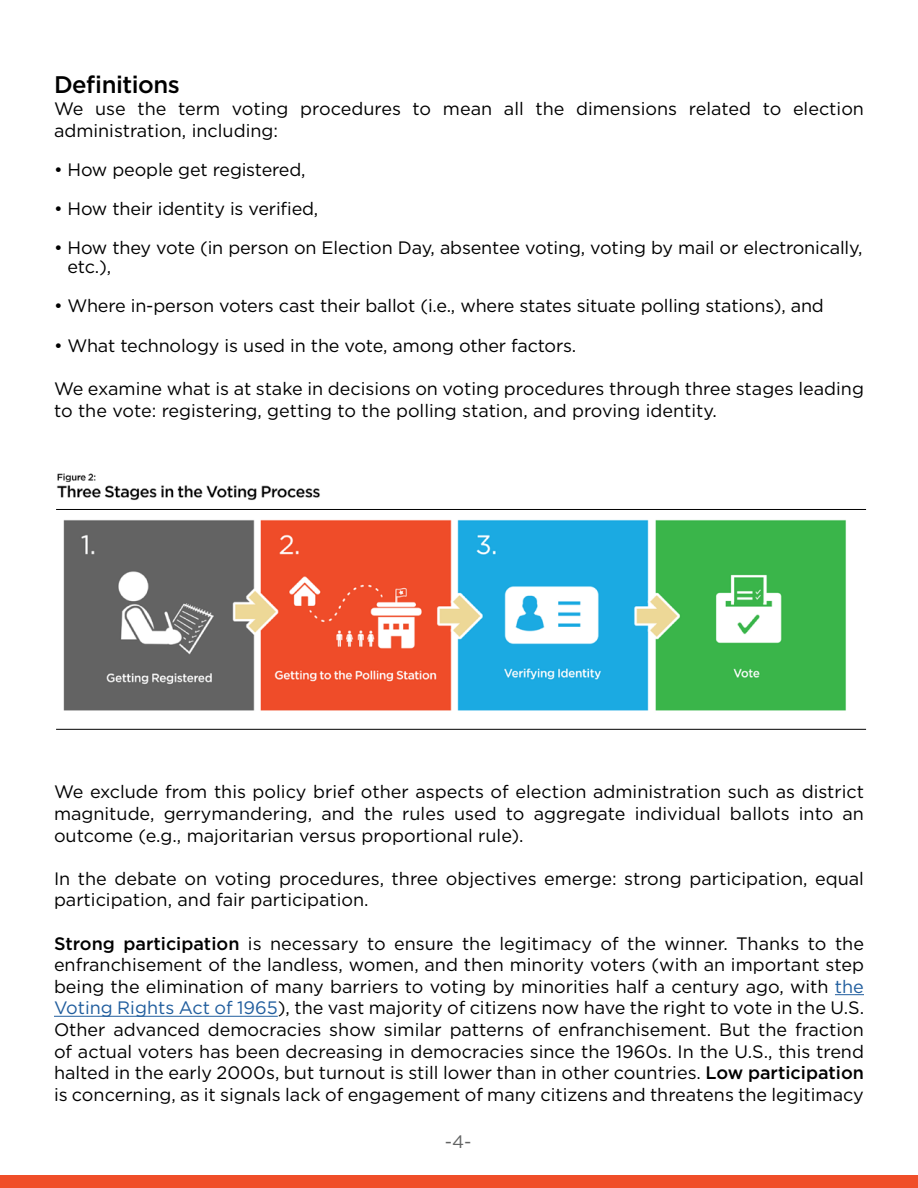
<style>
.page{position:relative;width:918px;height:1188px;background:#fff}
.page>*{position:absolute;margin:0;border:0;box-sizing:border-box;transform-origin:0 0}
.t1{font:500 24px "Gotham";letter-spacing:-.02em;color:#000}
.t2{font:18px/21.6px "Gotham";color:#000}
.t3{font:18px "Gotham";color:#626363}
.s1{font-weight:500}
.s2{color:#215e9e}
</style>
<div class="page">
<img style="left:56px;top:473px;width:811px;height:257px">
<svg style="left:835px;top:994px;width:29px;height:1px"></svg>
<hr style="left:54px;top:1016px;width:224px;height:1px;background:#215e9e">
<hr style="left:56px;top:509px;width:810px;height:1px;background:#000">
<hr style="left:56px;top:729px;width:810px;height:1px;background:#000">
<svg style="left:0;top:1175px;width:1px;height:13px"></svg>
<div style="left:1px;top:1175px;width:917px;height:13px;background:#f04e29"></div>
<h1 class="t1" style="left:54px;top:69px;width:127px">Definitions</h1>
<p class="t2" style="left:54px;top:97px;width:812px">We use the term voting procedures to mean all the dimensions related to election administration, including:</p>
<p class="t2" style="left:54px;top:158px;width:253px">• How people get registered,</p>
<p class="t2" style="left:54px;top:197px;width:266px">• How their identity is verified,</p>
<p class="t2" style="left:68px;top:237px;width:797px;line-height:19.5px;text-indent:-14px">• How they vote (in person on Election Day, absentee voting, voting by mail or electronically, etc.),</p>
<p class="t2" style="left:54px;top:295px;width:771px">• Where in-person voters cast their ballot (i.e., where states situate polling stations), and</p>
<p class="t2" style="left:54px;top:334px;width:524px">• What technology is used in the vote, among other factors.</p>
<p class="t2" style="left:54px;top:377px;width:812px">We examine what is at stake in decisions on voting procedures through three stages leading to the vote: registering, getting to the polling station, and proving identity.</p>
<p class="t2" style="left:54px;top:781px;width:812px;text-align:justify">We exclude from this policy brief other aspects of election administration such as district magnitude, gerrymandering, and the rules used to aggregate individual ballots into an outcome (e.g., majoritarian versus proportional rule).</p>
<p class="t2" style="left:54px;top:867px;width:811px">In the debate on voting procedures, three objectives emerge: strong participation, equal participation, and fair participation.</p>
<p class="t2" style="left:54px;top:932px;width:812px;text-align:justify"><span class="s1">Strong participation</span> is necessary to ensure the legitimacy of the winner. Thanks to the enfranchisement of the landless, women, and then minority voters (with an important step being the elimination of many barriers to voting by minorities half a century ago, with <span class="s2">the Voting Rights Act of 1965</span>), the vast majority of citizens now have the right to vote in the U.S.<br>Other advanced democracies show similar patterns of enfranchisement. But the fraction of actual voters has been decreasing in democracies since the 1960s. In the U.S., this trend halted in the early 2000s, but turnout is still lower than in other countries. <span class="s1">Low participation </span>is concerning, as it signals lack of engagement of many citizens and threatens the legitimacy</p>
<p class="t3" style="left:445px;top:1130px;width:28px">-4-</p>
</div>
